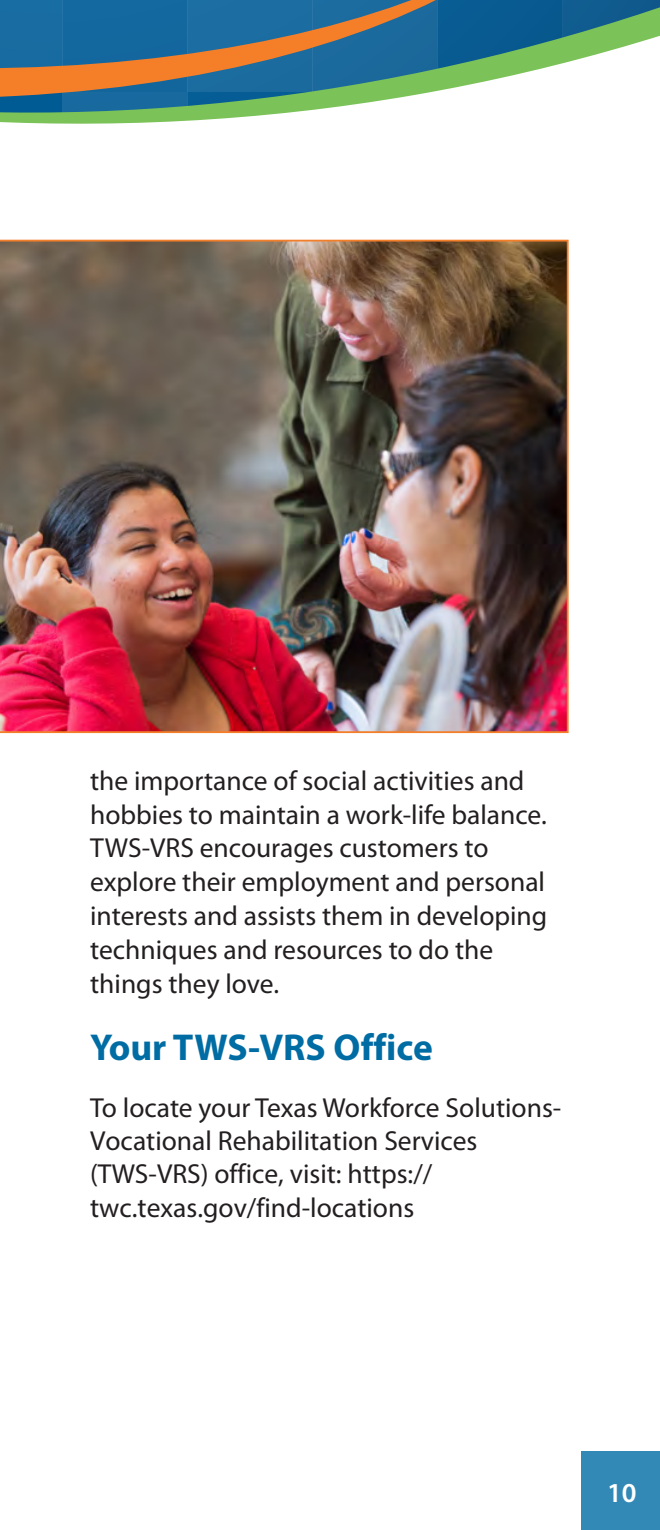
<style>
.page{position:relative;width:660px;height:1530px;background:#fff}
.page>*{position:absolute;margin:0;border:0;box-sizing:border-box;transform-origin:0 0}
.t1{font:700 37.5px "Myriad Pro";color:#006ca4}
.t2{font:27.5px/33.8px "Myriad Pro";color:#231f20}
.t3{font:600 27.5px "Myriad Pro";color:#fff}
</style>
<div class="page">
<div style="left:581px;top:1451px;width:79px;height:79px;background:#3389b6"></div>
<svg style="left:526px;top:0;width:134px;height:73px"></svg>
<svg style="left:0;top:0;width:526px;height:124px;background:#5e898e"></svg>
<img style="left:0;top:240px;width:569px;height:493px">
<p class="t2" style="left:90px;top:763px;width:459px">the importance of social activities and hobbies to maintain a work-life balance.<br>TWS-VRS encourages customers to explore their employment and personal interests and assists them in developing techniques and resources to do the things they love.</p>
<h2 class="t1" style="left:90px;top:1023px;width:344px">Your TWS-VRS Office</h2>
<p class="t2" style="left:90px;top:1090px;width:473px">To locate your Texas Workforce Solutions-Vocational Rehabilitation Services (TWS-VRS) office, visit: https:// twc.texas.gov/find-locations</p>
<p class="t3" style="left:607px;top:1476px;width:31px">10</p>
</div>
